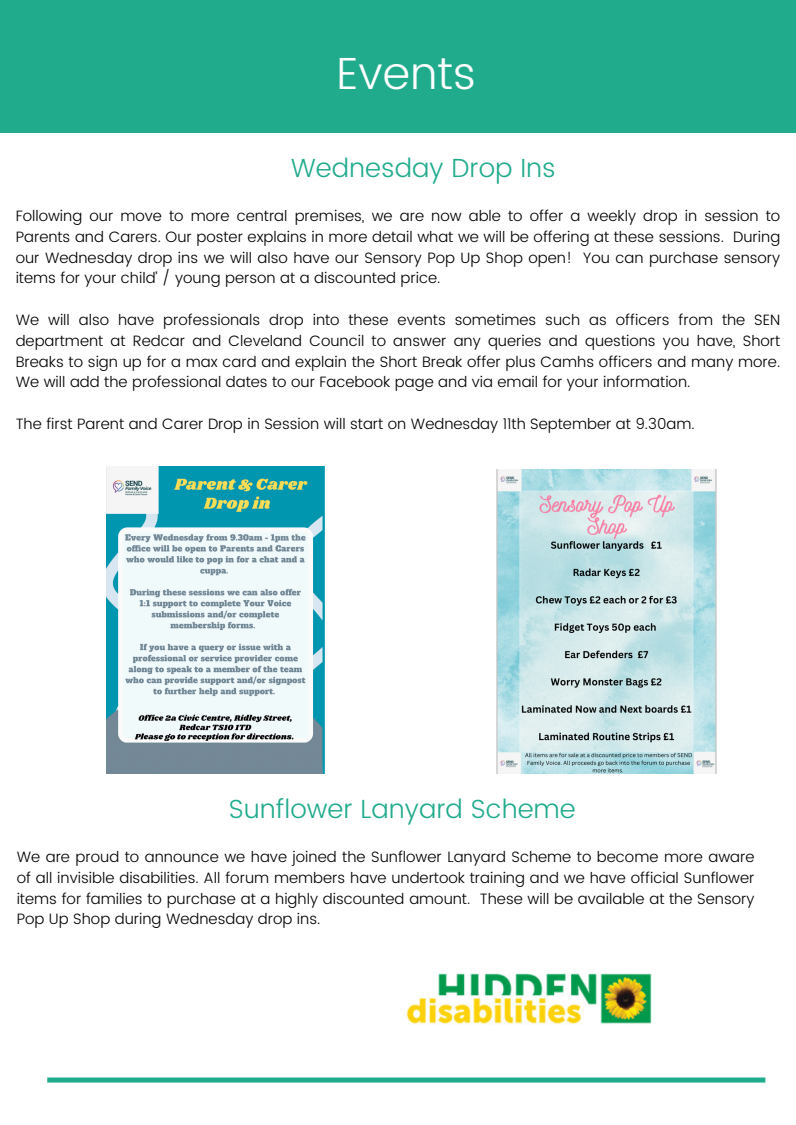
<style>
.page{position:relative;width:796px;height:1125px;background:#fff}
.page>*{position:absolute;margin:0;border:0;box-sizing:border-box;transform-origin:0 0}
.t1{font:300 45px "Poppins";color:#fff}
.t2{font:300 26.25px "Poppins";color:#21ab8d}
.t3{font:300 15px/20.9px "Poppins";color:#000;text-align:justify}
</style>
<div class="page">
<div style="left:0;top:0;width:795px;height:132px;background:#21ab8d"></div>
<div style="left:47px;top:1078px;width:718px;height:5px;background:#21ab8d"></div>
<img style="left:107px;top:467px;width:217px;height:307px">
<img style="left:497px;top:470px;width:219px;height:304px">
<img style="left:406px;top:973px;width:246px;height:52px">
<p class="t1" style="left:336px;top:47px;width:141px">Events</p>
<h2 class="t2" style="left:290px;top:153px;width:266px">Wednesday Drop Ins</h2>
<p class="t3" style="left:16px;top:205px;width:766px">Following our move to more central premises, we are now able to offer a weekly drop in session to Parents and Carers. Our poster explains in more detail what we will be offering at these sessions. During our Wednesday drop ins we will also have our Sensory Pop Up Shop open! You can purchase sensory items for your child’ / young person at a discounted price.</p>
<p class="t3" style="left:16px;top:309px;width:766px">We will also have professionals drop into these events sometimes such as officers from the SEN department at Redcar and Cleveland Council to answer any queries and questions you have, Short Breaks to sign up for a max card and explain the Short Break offer plus Camhs officers and many more.<br>We will add the professional dates to our Facebook page and via email for your information.</p>
<p class="t3" style="left:16px;top:413px;width:680px">The first Parent and Carer Drop in Session will start on Wednesday 11th September at 9.30am.</p>
<p class="t2" style="left:229px;top:794px;width:348px">Sunflower Lanyard Scheme</p>
<p class="t3" style="left:17px;top:846px;width:739px">We are proud to announce we have joined the Sunflower Lanyard Scheme to become more aware of all invisible disabilities. All forum members have undertook training and we have official Sunflower items for families to purchase at a highly discounted amount. These will be available at the Sensory Pop Up Shop during Wednesday drop ins.</p>
</div>
